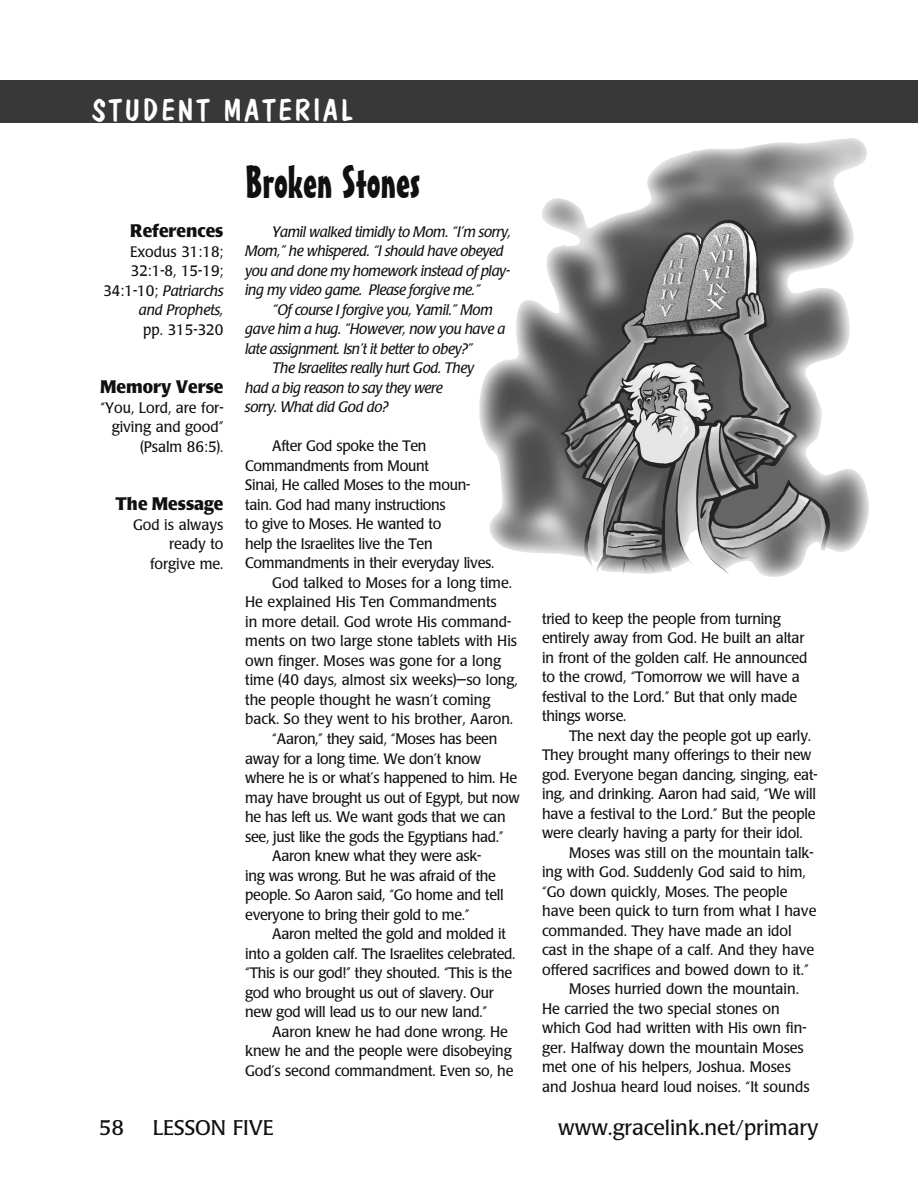
<style>
.page{position:relative;width:918px;height:1202px;background:#fff}
.page>*{position:absolute;margin:0;border:0;box-sizing:border-box;transform-origin:0 0}
.section_title{font:45px "Mister Earl BT";color:#101010}
.t1{font:30px "Dom Casual D";letter-spacing:.1em;color:#fff}
.t2{font:21px "Poppl Laudatio";color:#101010}
.subhead-right{font:700 18px "Poppl Laudatio";color:#101010;scale:.95 1}
.body{font:15px/19.5px "Poppl Laudatio";letter-spacing:-.01em;color:#101010;scale:.95 1}
.body-2{font:italic 15px/19.5px "Poppl Laudatio";letter-spacing:-.02em;color:#101010}
.body-right{font:15px/19.5px "Poppl Laudatio";color:#101010;text-align:right;scale:.95 1}
.s1{font-style:italic}
</style>
<div class="page">
<div style="left:0;top:80px;width:891px;height:43px;background:#383838"></div>
<div style="left:891px;top:80px;width:27px;height:43px;background:#383838"></div>
<img style="left:479px;top:138px;width:390px;height:439px">
<p class="t1" style="left:92px;top:92px;width:262px">STUDENT MATERIAL</p>
<p class="subhead-right" style="left:130px;top:221px;width:100px">References</p>
<p class="body-right" style="left:103px;top:242px;width:128px">Exodus 31:18;<br>32:1-8, 15-19;<br>34:1-10; <span class="s1">Patriarchs and Prophets,</span></p>
<p class="body-right" style="left:143px;top:320px;width:86px">pp. 315-320</p>
<p class="subhead-right" style="left:100px;top:377px;width:131px">Memory Verse</p>
<p class="body-right" style="left:101px;top:398px;width:131px">“You, Lord, are for&shy;giving and good” (Psalm 86:5).</p>
<p class="subhead-right" style="left:116px;top:494px;width:115px">The Message</p>
<p class="body-right" style="left:133px;top:515px;width:97px">God is always ready to</p>
<p class="body-right" style="left:150px;top:554px;width:79px">forgive me.</p>
<p class="section_title" style="left:245px;top:154px;width:176px">Broken Stones</p>
<p class="body-2" style="left:245px;top:222px;width:267px;text-indent:27px">Yamil walked timidly to Mom. “I’m sorry, Mom,” he whispered. “I should have obeyed you and done my homework instead of play&shy;ing my video game. Please forgive me.”</p>
<p class="body-2" style="left:245px;top:300px;width:262px;text-indent:27px">“Of course I forgive you, Yamil.” Mom gave him a hug. “However, now you have a late assignment. Isn’t it better to obey?”</p>
<p class="body-2" style="left:245px;top:359px;width:230px;text-indent:27px">The Israelites really hurt God. They had a big reason to say they were sorry. What did God do?</p>
<p class="body" style="left:245px;top:437px;width:264px;text-indent:27px">After God spoke the Ten<br>Commandments from Mount<br>Sinai, He called Moses to the moun&shy;tain. God had many instructions<br>to give to Moses. He wanted to<br>help the Israelites live the Ten<br>Commandments in their everyday lives.</p>
<p class="body" style="left:245px;top:573px;width:288px;text-indent:27px">God talked to Moses for a long time.<br>He explained His Ten Commandments<br>in more detail. God wrote His command&shy;ments on two large stone tablets with His own finger. Moses was gone for a long time (40 days, almost six weeks)—so long, the people thought he wasn’t coming back. So they went to his brother, Aaron.</p>
<p class="body" style="left:245px;top:729px;width:290px;text-indent:27px">“Aaron,” they said, “Moses has been away for a long time. We don’t know where he is or what’s happened to him. He may have brought us out of Egypt, but now he has left us. We want gods that we can see, just like the gods the Egyptians had.”</p>
<p class="body" style="left:245px;top:846px;width:273px;text-indent:27px">Aaron knew what they were ask&shy;ing was wrong. But he was afraid of the people. So Aaron said, “Go home and tell everyone to bring their gold to me.”</p>
<p class="body" style="left:245px;top:924px;width:286px;text-indent:27px">Aaron melted the gold and molded it into a golden calf. The Israelites celebrated. “This is our god!” they shouted. “This is the god who brought us out of slavery. Our new god will lead us to our new land.”</p>
<p class="body" style="left:245px;top:1022px;width:284px;text-indent:27px">Aaron knew he had done wrong. He knew he and the people were disobeying<br>God’s second commandment. Even so, he</p>
<p class="body" style="left:542px;top:609px;width:281px">tried to keep the people from turning entirely away from God. He built an altar in front of the golden calf. He announced to the crowd, “Tomorrow we will have a festival to the Lord.” But that only made things worse.</p>
<p class="body" style="left:542px;top:726px;width:292px;text-indent:27px">The next day the people got up early.<br>They brought many offerings to their new god. Everyone began dancing, singing, eat&shy;ing, and drinking. Aaron had said, “We will have a festival to the Lord.” But the people were clearly having a party for their idol.</p>
<p class="body" style="left:542px;top:843px;width:290px;text-indent:27px">Moses was still on the mountain talk&shy;ing with God. Suddenly God said to him, “Go down quickly, Moses. The people have been quick to turn from what I have commanded. They have made an idol cast in the shape of a calf. And they have offered sacrifices and bowed down to it.”</p>
<p class="body" style="left:542px;top:979px;width:283px;text-indent:27px">Moses hurried down the mountain.<br>He carried the two special stones on which God had written with His own fin&shy;ger. Halfway down the mountain Moses met one of his helpers, Joshua. Moses and Joshua heard loud noises. “It sounds</p>
<p class="t2" style="left:99px;top:1115px;width:27px">58</p>
<p class="t2" style="left:153px;top:1115px;width:122px">LESSON FIVE</p>
<p class="t2" style="left:558px;top:1115px;width:262px">www.gracelink.net/primary</p>
</div>
